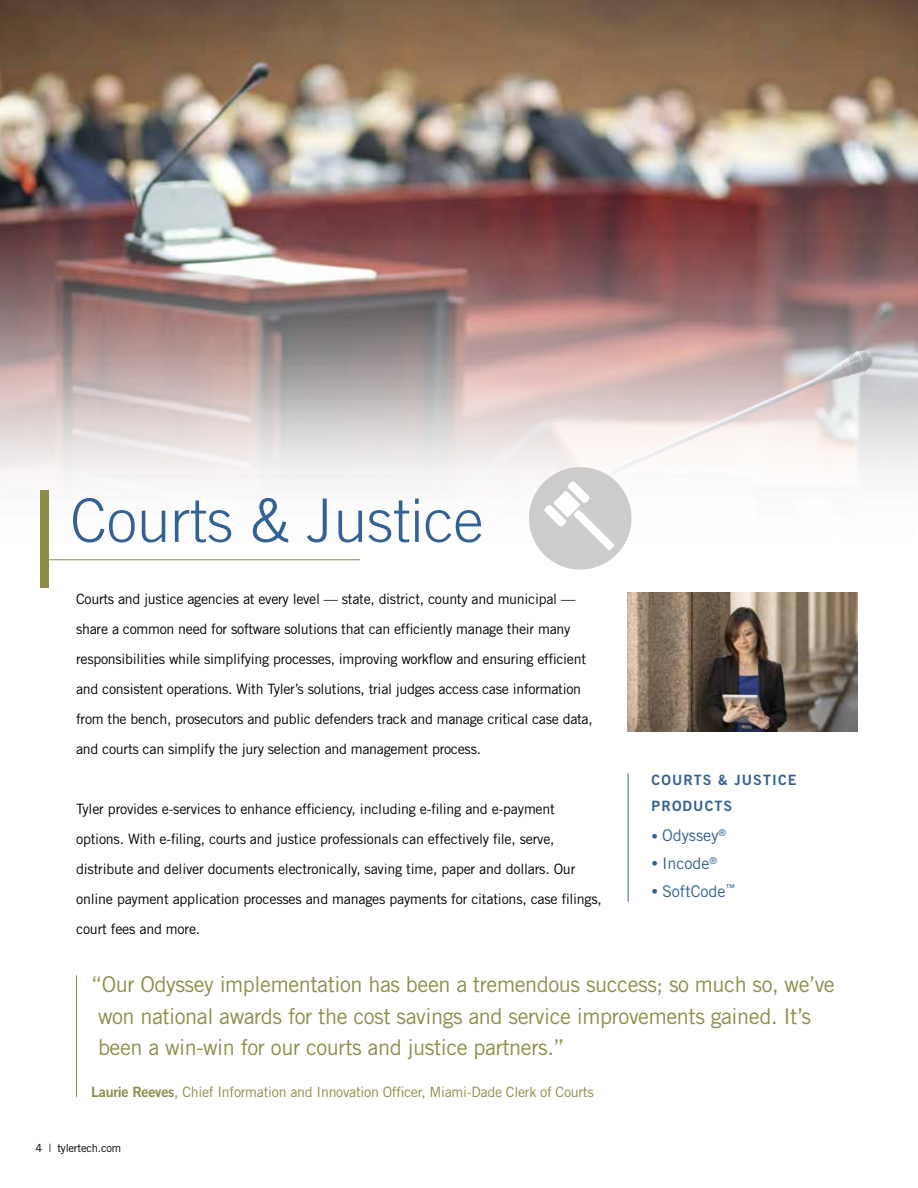
<style>
.page{position:relative;width:918px;height:1188px;background:#fff}
.page>*{position:absolute;margin:0;border:0;box-sizing:border-box;transform-origin:0 0}
.t1{font:300 60px "Trade Gothic";color:#336195}
.t2{font:21.75px/31.5px "Trade Gothic";letter-spacing:-.02em;color:#8d8d49}
.t3{font:16.2px "Trade Gothic";color:#336195}
.t4{font:14.25px/30px "Trade Gothic";letter-spacing:-.02em;color:#000}
.t5{font:14.25px "Trade Gothic";letter-spacing:-.02em;color:#8d8d49}
.t6{font:14.25px/25.5px "Trade Gothic Bold Two";letter-spacing:.08em;color:#336195}
.t7{font:11.25px "Trade Gothic";letter-spacing:-.02em;color:#000}
.s1{font-size:13.2px}
.s2{font-family:"Trade Gothic Bold Two"}
</style>
<div class="page">
<img style="left:0;top:0;width:918px;height:561px">
<div style="left:40px;top:490px;width:9px;height:97px;background:#8d8d49"></div>
<hr style="left:49px;top:559px;width:311px;height:1px;background:#8d8d49">
<hr style="left:628px;top:773px;width:1px;height:129px;background:#336195">
<hr style="left:76px;top:975px;width:1px;height:122px;background:#8d8d49">
<div style="left:529px;top:467px;width:103px;height:103px;background:#cdcccb;border-radius:50%"></div>
<svg style="left:544px;top:481px;width:71px;height:70px"></svg>
<img style="left:628px;top:593px;width:230px;height:138px">
<h1 class="t1" style="left:70px;top:485px;width:415px">Courts &amp; Justice</h1>
<p class="t4" style="left:76px;top:584px;width:518px">Courts and justice agencies at every level — state, district, county and municipal — share a common need for software solutions that can efficiently manage their many responsibilities while simplifying processes, improving workflow and ensuring efficient and consistent operations. With Tyler’s solutions, trial judges access case information from the bench, prosecutors and public defenders track and manage critical case data, and courts can simplify the jury selection and management process.</p>
<p class="t4" style="left:76px;top:794px;width:527px">Tyler provides e-services to enhance efficiency, including e-filing and e-payment options. With e-filing, courts and justice professionals can effectively file, serve, distribute and deliver documents electronically, saving time, paper and dollars. Our online payment application processes and manages payments for citations, case filings, court fees and more.</p>
<p class="t6" style="left:652px;top:767px;width:147px">COURTS &amp; JUSTICE<br>PRODUCTS</p>
<p class="t3" style="left:652px;top:826px;width:76px"><span class="s1">•</span> Odyssey<sup>®</sup></p>
<p class="t3" style="left:652px;top:853px;width:67px"><span class="s1">•</span> Incode<sup>®</sup></p>
<p class="t3" style="left:652px;top:881px;width:85px"><span class="s1">•</span> SoftCode<sup>™</sup></p>
<h2 class="t2" style="left:98px;top:968px;width:738px;text-indent:-7px">“Our Odyssey implementation has been a tremendous success; so much so, we’ve won national awards for the cost savings and service improvements gained. It’s been a win-win for our courts and justice partners.”</h2>
<p class="t5" style="left:91px;top:1083px;width:504px"><span class="s2">Laurie Reeves</span>, Chief Information and Innovation Officer, Miami-Dade Clerk of Courts</p>
<p class="t7" style="left:36px;top:1141px;width:87px">4 | tylertech.com</p>
</div>
